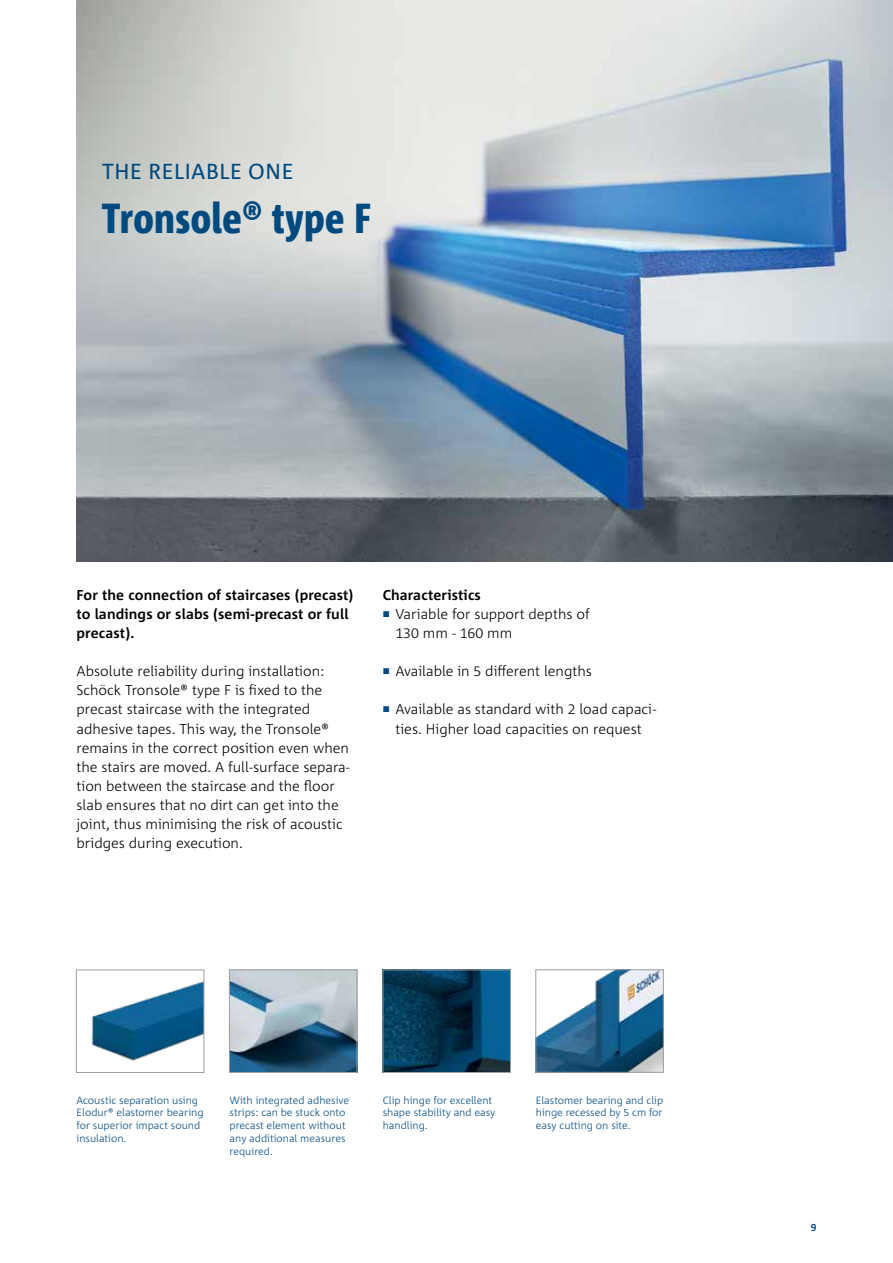
<style>
.page{position:relative;width:893px;height:1263px;background:#fff}
.page>*{position:absolute;margin:0;border:0;box-sizing:border-box;transform-origin:0 0}
.t1{font:800 condensed 42px "Corpid Schoeck";letter-spacing:.01em;color:#004a80}
.t2{font:21.75px "Corpid Schoeck";letter-spacing:.02em;color:#004a80}
.t3{font:300 14.25px/19.2px "Corpid Schoeck";color:#000}
.t4{font:700 14.25px/19.2px "Corpid Schoeck";letter-spacing:.01em;color:#000}
.t5{font:300 10.5px/12.8px "Corpid Schoeck";color:#004a80}
.t6{font:700 10.5px "Corpid Schoeck";color:#004a80}
.s1{font-size:8.25px;color:#004a80}
</style>
<div class="page">
<img style="left:77px;top:0;width:816px;height:561px">
<img style="left:538px;top:971px;width:123px;height:99px">
<div style="left:536px;top:969px;width:127px;height:103px;border:1px solid #9d9fa2"></div>
<img style="left:385px;top:972px;width:124px;height:99px">
<div style="left:383px;top:970px;width:128px;height:103px;border:1px solid #9d9fa2"></div>
<img style="left:231px;top:972px;width:124px;height:99px">
<div style="left:229px;top:970px;width:128px;height:103px;border:1px solid #9d9fa2"></div>
<img style="left:91px;top:982px;width:111px;height:79px">
<div style="left:76px;top:970px;width:128px;height:103px;border:1px solid #9d9fa2"></div>
<h2 class="t2" style="left:102px;top:157px;width:193px">THE RELIABLE ONE</h2>
<h1 class="t1" style="left:102px;top:192px;width:271px">Tronsole® type F</h1>
<p class="t4" style="left:77px;top:585px;width:278px">For the connection of staircases (precast) to landings or slabs (semi-precast or full precast).</p>
<p class="t3" style="left:77px;top:661px;width:275px">Absolute reliability during installation:<br>Schöck Tronsole® type F is fixed to the precast staircase with the integrated adhesive tapes. This way, the Tronsole® remains in the correct position even when the stairs are moved. A full-surface separa&shy;tion between the staircase and the floor slab ensures that no dirt can get into the joint, thus minimising the risk of acoustic bridges during execution.</p>
<p class="t4" style="left:383px;top:585px;width:100px">Characteristics</p>
<p class="t3" style="left:395px;top:604px;width:196px;text-indent:-13px"><span class="s1">■</span> Variable for support depths of<br>130 mm - 160 mm</p>
<p class="t3" style="left:383px;top:661px;width:211px"><span class="s1">■</span> Available in 5 different lengths</p>
<p class="t3" style="left:383px;top:700px;width:275px;text-align:center"><span class="s1">■</span> Available as standard with 2 load capaci&shy;ties. Higher load capacities on request</p>
<p class="t5" style="left:77px;top:1093px;width:129px">Acoustic separation using<br>Elodur® elastomer bearing for superior impact sound insulation.</p>
<p class="t5" style="left:230px;top:1093px;width:121px">With integrated adhesive strips: can be stuck onto precast element without any additional measures required.</p>
<p class="t5" style="left:383px;top:1093px;width:114px">Clip hinge for excellent shape stability and easy handling.</p>
<p class="t5" style="left:536px;top:1093px;width:129px;text-align:justify">Elastomer bearing and clip hinge recessed by 5 cm for easy cutting on site.</p>
<p class="t6" style="left:811px;top:1221px;width:7px">9</p>
</div>
